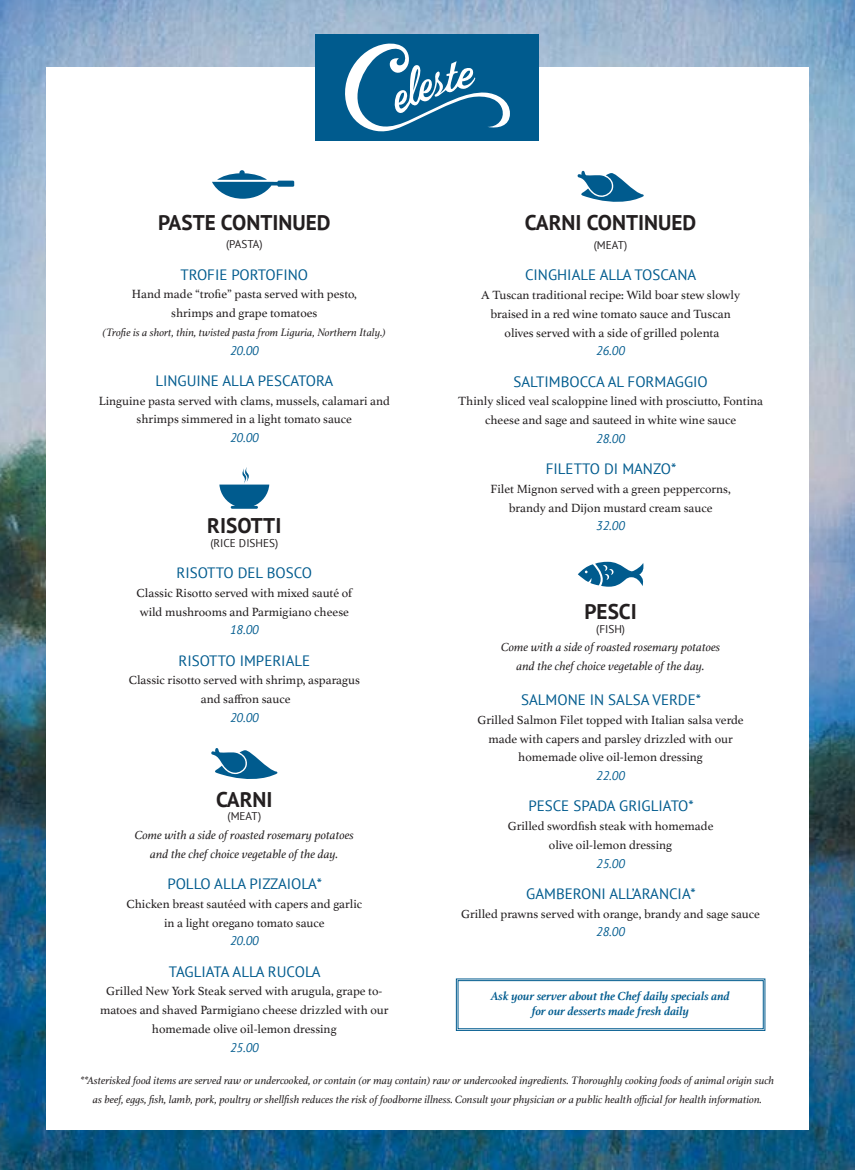
<style>
.page{position:relative;width:855px;height:1170px;background:#fff}
.page>*{position:absolute;margin:0;border:0;box-sizing:border-box;transform-origin:0 0}
.t1{font:700 21.25px "PT Sans";color:#231f20}
.t2{font:15px "PT Sans";color:#005b8e}
.t3{font:12.5px/18.8px "Athelas";color:#231f20;text-align:center}
.t4{font:italic 12.5px "Athelas";color:#231f20}
.t5{font:italic 700 12.5px "Athelas";color:#005b8e}
.t6{font:italic 12.5px "PT Sans";color:#005b8e}
.t7{font:italic 11.25px "Athelas";color:#231f20}
.t8{font:11.25px "PT Sans";color:#231f20}
</style>
<div class="page">
<img style="left:0;top:0;width:855px;height:1170px">
<div style="left:46px;top:68px;width:763px;height:1062px;background:#fff"></div>
<div style="left:316px;top:34px;width:223px;height:107px;background:#005b8e"></div>
<svg style="left:578px;top:562px;width:66px;height:25px"></svg>
<svg style="left:212px;top:170px;width:82px;height:29px"></svg>
<svg style="left:211px;top:748px;width:67px;height:31px"></svg>
<svg style="left:577px;top:171px;width:67px;height:31px"></svg>
<svg style="left:219px;top:467px;width:50px;height:42px"></svg>
<svg style="left:456px;top:978px;width:310px;height:53px"></svg>
<div style="left:458px;top:980px;width:306px;height:49px;border:1px solid #005b8e"></div>
<svg style="left:345px;top:43px;width:165px;height:89px"></svg>
<p class="t1" style="left:158px;top:209px;width:174px">PASTE CONTINUED</p>
<p class="t8" style="left:226px;top:237px;width:38px">(PASTA)</p>
<p class="t2" style="left:180px;top:265px;width:129px">TROFIE PORTOFINO</p>
<p class="t3" style="left:132px;top:285px;width:227px">Hand made “trofie” pasta served with pesto,</p>
<p class="t3" style="left:171px;top:303px;width:148px">shrimps and grape tomatoes</p>
<p class="t7" style="left:103px;top:323px;width:285px">(Trofie is a short, thin, twisted pasta from Liguria, Northern Italy.)</p>
<p class="t6" style="left:230px;top:342px;width:30px">20.00</p>
<p class="t2" style="left:155px;top:371px;width:180px">LINGUINE ALLA PESCATORA</p>
<p class="t3" style="left:99px;top:391px;width:293px">Linguine pasta served with clams, mussels, calamari and shrimps simmered in a light tomato sauce</p>
<p class="t6" style="left:230px;top:430px;width:30px">20.00</p>
<p class="t1" style="left:207px;top:512px;width:76px">RISOTTI</p>
<p class="t8" style="left:210px;top:536px;width:69px">(RICE DISHES)</p>
<p class="t2" style="left:177px;top:563px;width:137px">RISOTTO DEL BOSCO</p>
<p class="t3" style="left:137px;top:583px;width:217px">Classic Risotto served with mixed sauté of</p>
<p class="t3" style="left:140px;top:602px;width:211px">wild mushrooms and Parmigiano cheese</p>
<p class="t6" style="left:230px;top:622px;width:30px">18.00</p>
<p class="t2" style="left:178px;top:651px;width:133px">RISOTTO IMPERIALE</p>
<p class="t3" style="left:129px;top:671px;width:233px">Classic risotto served with shrimp, asparagus</p>
<p class="t3" style="left:201px;top:689px;width:91px">and saffron sauce</p>
<p class="t6" style="left:230px;top:710px;width:30px">20.00</p>
<p class="t1" style="left:216px;top:785px;width:58px">CARNI</p>
<p class="t8" style="left:228px;top:809px;width:35px">(MEAT)</p>
<p class="t4" style="left:135px;top:825px;width:221px">Come with a side of roasted rosemary potatoes</p>
<p class="t4" style="left:150px;top:844px;width:190px">and the chef choice vegetable of the day.</p>
<p class="t2" style="left:168px;top:874px;width:156px">POLLO ALLA PIZZAIOLA*</p>
<p class="t3" style="left:126px;top:894px;width:237px">Chicken breast sautéed with capers and garlic</p>
<p class="t3" style="left:164px;top:913px;width:162px">in a light oregano tomato sauce</p>
<p class="t6" style="left:230px;top:933px;width:30px">20.00</p>
<p class="t2" style="left:169px;top:962px;width:153px">TAGLIATA ALLA RUCOLA</p>
<p class="t3" style="left:100px;top:982px;width:290px">Grilled New York Steak served with arugula, grape to&shy;matoes and shaved Parmigiano cheese drizzled with our homemade olive oil-lemon dressing</p>
<p class="t6" style="left:230px;top:1039px;width:30px">25.00</p>
<p class="t1" style="left:525px;top:209px;width:173px">CARNI CONTINUED</p>
<p class="t8" style="left:594px;top:238px;width:35px">(MEAT)</p>
<p class="t2" style="left:525px;top:266px;width:173px">CINGHIALE ALLA TOSCANA</p>
<p class="t3" style="left:481px;top:285px;width:261px">A Tuscan traditional recipe: Wild boar stew slowly</p>
<p class="t3" style="left:490px;top:304px;width:242px">braised in a red wine tomato sauce and Tuscan</p>
<p class="t3" style="left:505px;top:323px;width:216px">olives served with a side of grilled polenta</p>
<p class="t6" style="left:596px;top:343px;width:30px">26.00</p>
<p class="t2" style="left:513px;top:372px;width:196px">SALTIMBOCCA AL FORMAGGIO</p>
<p class="t3" style="left:458px;top:392px;width:306px">Thinly sliced veal scaloppine lined with prosciutto, Fontina cheese and sage and sauteed in white wine sauce</p>
<p class="t6" style="left:596px;top:431px;width:30px">28.00</p>
<p class="t2" style="left:546px;top:459px;width:132px">FILETTO DI MANZO*</p>
<p class="t3" style="left:490px;top:479px;width:242px">Filet Mignon served with a green peppercorns,</p>
<p class="t3" style="left:509px;top:498px;width:205px">brandy and Dijon mustard cream sauce</p>
<p class="t6" style="left:596px;top:518px;width:30px">32.00</p>
<p class="t1" style="left:584px;top:598px;width:54px">PESCI</p>
<p class="t8" style="left:596px;top:622px;width:30px">(FISH)</p>
<p class="t4" style="left:501px;top:638px;width:221px">Come with a side of roasted rosemary potatoes</p>
<p class="t4" style="left:517px;top:656px;width:190px">and the chef choice vegetable of the day.</p>
<p class="t2" style="left:521px;top:690px;width:181px">SALMONE IN SALSA VERDE*</p>
<p class="t3" style="left:478px;top:710px;width:268px">Grilled Salmon Filet topped with Italian salsa verde</p>
<p class="t3" style="left:488px;top:729px;width:246px">made with capers and parsley drizzled with our</p>
<p class="t3" style="left:518px;top:748px;width:186px">homemade olive oil-lemon dressing</p>
<p class="t6" style="left:596px;top:768px;width:30px">22.00</p>
<p class="t2" style="left:528px;top:797px;width:167px">PESCE SPADA GRIGLIATO*</p>
<p class="t3" style="left:508px;top:816px;width:207px">Grilled swordfish steak with homemade</p>
<p class="t3" style="left:549px;top:835px;width:125px">olive oil-lemon dressing</p>
<p class="t6" style="left:596px;top:855px;width:30px">25.00</p>
<p class="t2" style="left:526px;top:884px;width:171px">GAMBERONI ALL’ARANCIA*</p>
<p class="t3" style="left:461px;top:904px;width:300px">Grilled prawns served with orange, brandy and sage sauce</p>
<p class="t6" style="left:596px;top:924px;width:30px">28.00</p>
<p class="t5" style="left:491px;top:986px;width:240px">Ask your server about the Chef daily specials and</p>
<p class="t5" style="left:532px;top:1001px;width:159px">for our desserts made fresh daily</p>
<p class="t7" style="left:81px;top:1072px;width:695px">**Asterisked food items are served raw or undercooked, or contain (or may contain) raw or undercooked ingredients. Thoroughly cooking foods of animal origin such</p>
<p class="t7" style="left:93px;top:1091px;width:671px">as beef, eggs, fish, lamb, pork, poultry or shellfish reduces the risk of foodborne illness. Consult your physician or a public health official for health information.</p>
</div>
